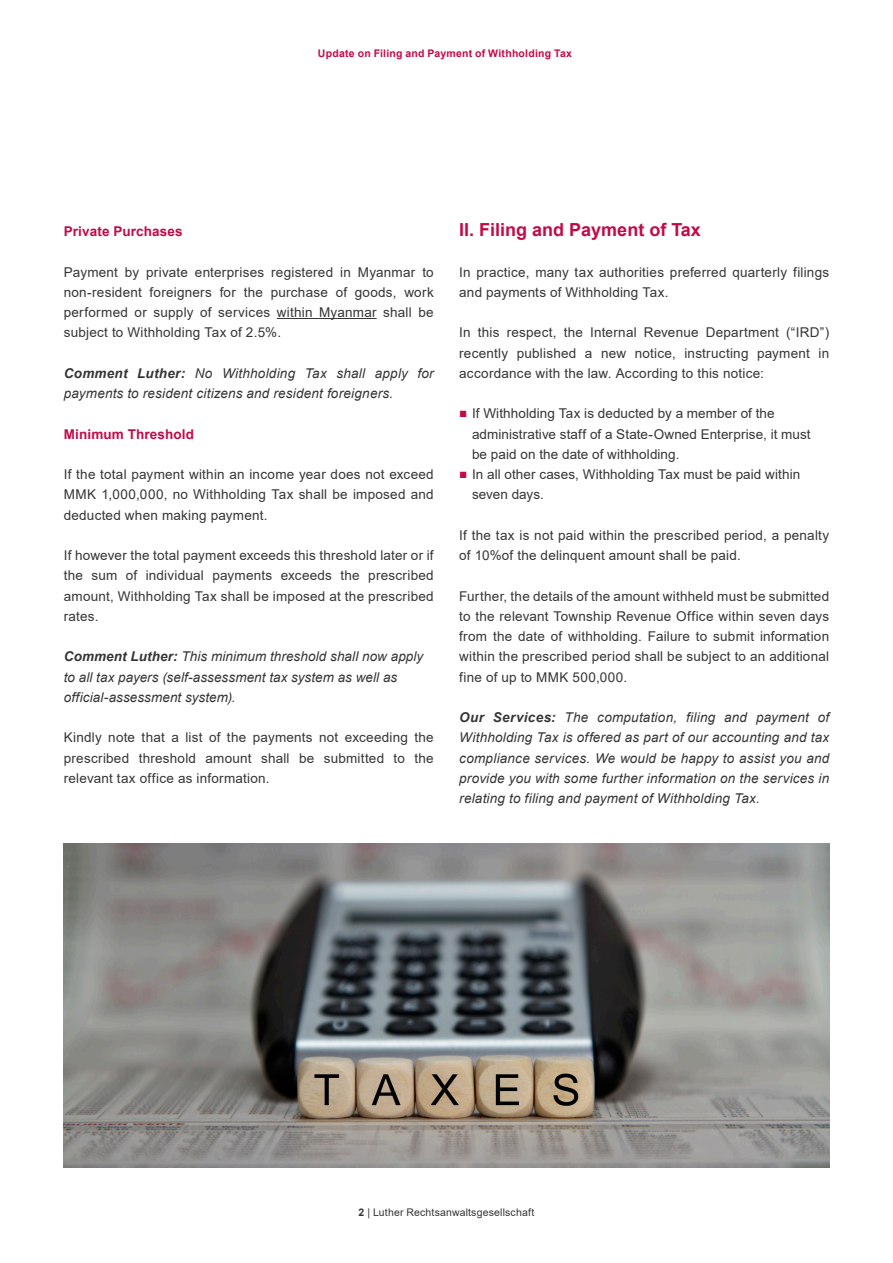
<style>
.page{position:relative;width:893px;height:1263px;background:#fff}
.page>*{position:absolute;margin:0;border:0;box-sizing:border-box;transform-origin:0 0}
.t1{font:700 18px "Arial";color:#c30a49}
.Copy__EN{font:13.5px/20.2px "Arial";letter-spacing:.015em;color:#363536;text-align:justify}
.Copy__EN-2{font:italic 13.5px/20.2px "Arial";letter-spacing:.01em;color:#363536}
.t2{font:700 13.5px "Arial";letter-spacing:.01em;color:#c30a49}
.t3{font:700 10.5px "Arial";letter-spacing:.02em;color:#c30a49}
.t4{font:10.5px "Arial";letter-spacing:.015em;color:#363536}
.s1{font-weight:700}
.s2{color:#c30a49}
</style>
<div class="page">
<hr style="left:277px;top:318px;width:100px;height:1px;background:#363536">
<img style="left:64px;top:844px;width:765px;height:324px">
<p class="t3" style="left:318px;top:46px;width:256px">Update on Filing and Payment of Withholding Tax</p>
<h3 class="t2" style="left:64px;top:222px;width:120px">Private Purchases</h3>
<p class="Copy__EN" style="left:64px;top:262px;width:371px">Payment by private enterprises registered in Myanmar to non-resident foreigners for the purchase of goods, work performed or supply of services within Myanmar shall be subject to Withholding Tax of 2.5%.</p>
<p class="Copy__EN-2" style="left:64px;top:363px;width:371px"><span class="s1">Comment Luther:</span> No Withholding Tax shall apply for payments to resident citizens and resident foreigners.</p>
<h3 class="t2" style="left:64px;top:424px;width:132px">Minimum Threshold</h3>
<p class="Copy__EN" style="left:64px;top:464px;width:371px">If the total payment within an income year does not exceed MMK 1,000,000, no Withholding Tax shall be imposed and deducted when making payment.</p>
<p class="Copy__EN" style="left:64px;top:545px;width:371px">If however the total payment exceeds this threshold later or if the sum of individual payments exceeds the prescribed amount, Withholding Tax shall be imposed at the prescribed rates.</p>
<h3 class="Copy__EN-2" style="left:64px;top:647px;width:361px"><span class="s1">Comment Luther:</span> This minimum threshold shall now apply to all tax payers (self-assessment tax system as well as official-assessment system).</h3>
<p class="Copy__EN" style="left:64px;top:727px;width:371px">Kindly note that a list of the payments not exceeding the prescribed threshold amount shall be submitted to the relevant tax office as information.</p>
<h2 class="t1" style="left:459px;top:217px;width:243px">II. Filing and Payment of Tax</h2>
<p class="Copy__EN" style="left:459px;top:262px;width:371px">In practice, many tax authorities preferred quarterly filings and payments of Withholding Tax.</p>
<p class="Copy__EN" style="left:459px;top:322px;width:371px">In this respect, the Internal Revenue Department (“IRD”) recently published a new notice, instructing payment in accordance with the law. According to this notice:</p>
<p class="Copy__EN" style="left:472px;top:403px;width:340px;text-align:left;text-indent:-13px"><span class="s2">■</span> If Withholding Tax is deducted by a member of the administrative staff of a State-Owned Enterprise, it must be paid on the date of withholding.</p>
<p class="Copy__EN" style="left:472px;top:464px;width:330px;text-indent:-13px"><span class="s2">■</span> In all other cases, Withholding Tax must be paid within seven days.</p>
<p class="Copy__EN" style="left:459px;top:525px;width:371px">If the tax is not paid within the prescribed period, a penalty of 10%of the delinquent amount shall be paid.</p>
<p class="Copy__EN" style="left:459px;top:586px;width:371px">Further, the details of the amount withheld must be submitted to the relevant Township Revenue Office within seven days from the date of withholding. Failure to submit information within the prescribed period shall be subject to an additional fine of up to MMK 500,000.</p>
<p class="Copy__EN-2" style="left:459px;top:707px;width:371px;text-align:justify"><span class="s1">Our Services:</span> The computation, filing and payment of Withholding Tax is offered as part of our accounting and tax compliance services. We would be happy to assist you and provide you with some further information on the services in relating to filing and payment of Withholding Tax.</p>
<p class="t4" style="left:359px;top:1205px;width:177px"><span class="s1">2</span> | Luther Rechtsanwaltsgesellschaft</p>
</div>
